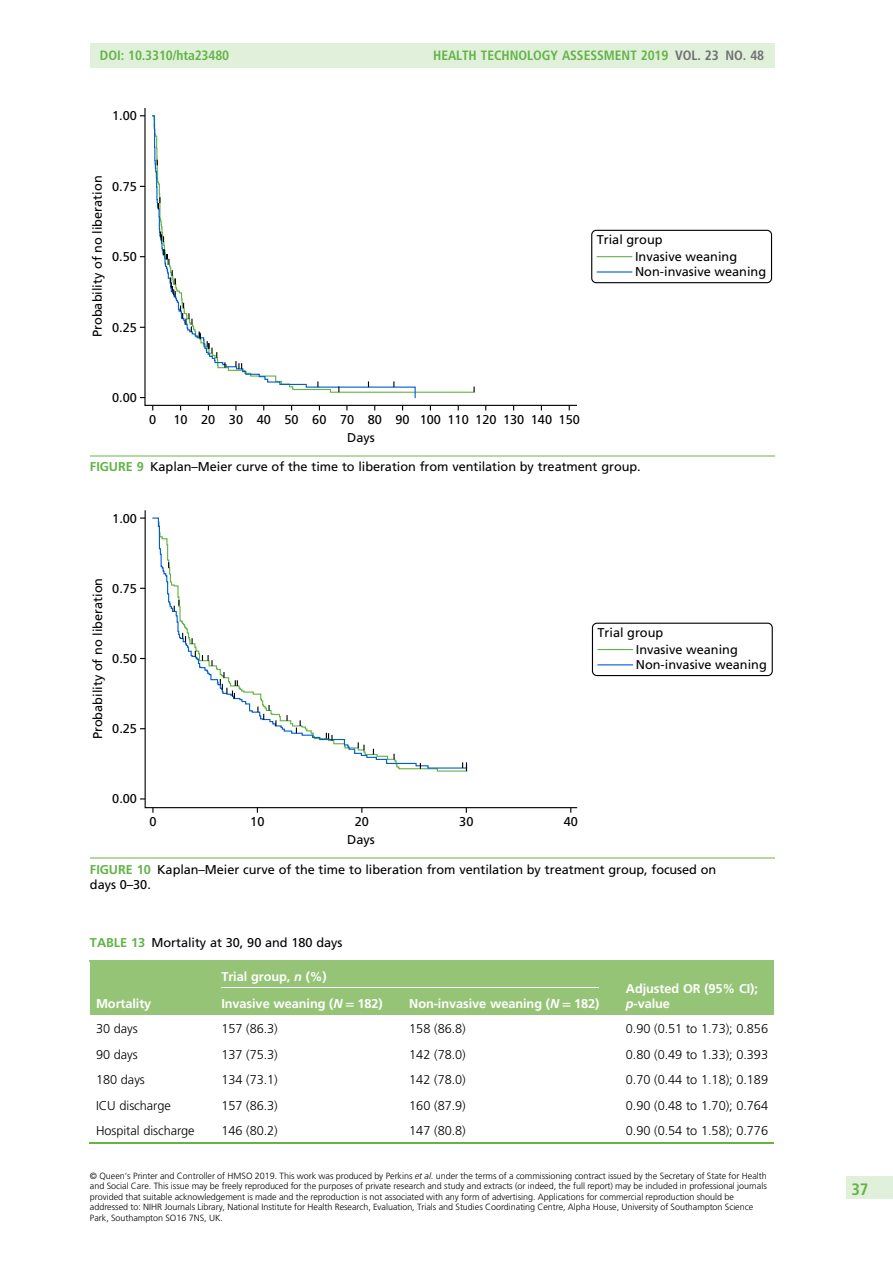
<style>
.page{position:relative;width:893px;height:1263px;background:#fff}
.page>*{position:absolute;margin:0;border:0;box-sizing:border-box;transform-origin:0 0}
.t1{font:16.5px "Adv TT24 c 3 cae 3.B";color:#62b447}
.t2{font:13.5px "Adv TT24 c 3 cae 3.B";color:#62b447}
.t3{font:12.75px "Adv T Tebabd 7 da";color:#000}
.t4{font:12.75px/15.3px "Frutiger";color:#000}
.t5{font:12.75px/15px "Adv TT118 e 7927";color:#000}
.t6{font:12.75px "Adv TT6 c 1 def 61.B";color:#fff}
.t7{font:9px/10.5px "Adv T Tebabd 7 da";color:#000}
.s1{color:#6e6f71}
.s2{font-family:"Adv TT6 c 1 def 61.B";color:#62b447}
.s3{font-style:inherit}
.s4{font-family:"Adv TT1 a 8 a 9 c 4 a.BI"}
.s5{font-family:"Adv TT8 b 40 f 9 c 2.B"}
.s6{font-family:"Adv TT49 bbc 31 f.I"}
</style>
<div class="page">
<hr style="left:90px;top:455px;width:684px;height:1px;background:#b4daa1">
<svg style="left:144px;top:108px;width:433px;height:298px"></svg>
<hr style="left:597px;top:256px;width:35px;height:1px;background:#63b443">
<hr style="left:597px;top:271px;width:35px;height:2px;background:#005dd3">
<div style="left:591px;top:230px;width:181px;height:53px;border:1px solid #000;border-radius:4px"></div>
<hr style="left:90px;top:857px;width:684px;height:2px;background:#b4daa1">
<svg style="left:144px;top:510px;width:434px;height:299px"></svg>
<hr style="left:598px;top:649px;width:34px;height:1px;background:#63b443">
<hr style="left:598px;top:664px;width:34px;height:1px;background:#005dd3">
<div style="left:592px;top:623px;width:181px;height:53px;border:1px solid #000;border-radius:4px"></div>
<svg style="left:152px;top:517px;width:316px;height:252px"></svg>
<svg style="left:174px;top:600px;width:6px;height:11px"></svg>
<svg style="left:182px;top:633px;width:4px;height:9px"></svg>
<svg style="left:202px;top:655px;width:11px;height:11px"></svg>
<svg style="left:220px;top:672px;width:18px;height:26px"></svg>
<svg style="left:286px;top:715px;width:2px;height:6px"></svg>
<svg style="left:257px;top:705px;width:19px;height:21px"></svg>
<svg style="left:296px;top:720px;width:5px;height:13px"></svg>
<svg style="left:326px;top:733px;width:7px;height:8px"></svg>
<svg style="left:358px;top:742px;width:7px;height:8px"></svg>
<svg style="left:462px;top:762px;width:5px;height:9px"></svg>
<div style="left:90px;top:961px;width:131px;height:54px;background:#95c476"></div>
<div style="left:195px;top:961px;width:431px;height:27px;background:#95c476"></div>
<div style="left:599px;top:961px;width:175px;height:54px;background:#95c476"></div>
<div style="left:195px;top:988px;width:214px;height:27px;background:#95c476"></div>
<div style="left:383px;top:988px;width:243px;height:27px;background:#95c476"></div>
<hr style="left:90px;top:960px;width:684px;height:1px;background:#95c476">
<hr style="left:90px;top:1142px;width:684px;height:1px;background:#62b447">
<hr style="left:221px;top:987px;width:378px;height:1px;background:#fff">
<div style="left:90px;top:44px;width:684px;height:24px;background:#e1f0da"></div>
<div style="left:846px;top:1176px;width:47px;height:23px;background:#e1f0da"></div>
<h2 class="t2" style="left:100px;top:51px;width:131px">DOI: 10.3310/hta23480</h2>
<h2 class="t2" style="left:433px;top:51px;width:332px">HEALTH TECHNOLOGY ASSESSMENT 2019 <span class="s1">VOL. 23 NO. 48</span></h2>
<h3 class="t4" style="left:112px;top:109px;width:26px">1.00</h3>
<h3 class="t4" style="left:91px;top:337px;width:163px;rotate:-90deg">Probability of no liberation</h3>
<h3 class="t4" style="left:112px;top:180px;width:26px">0.75</h3>
<h3 class="t4" style="left:112px;top:250px;width:26px">0.50</h3>
<h3 class="t4" style="left:112px;top:321px;width:26px">0.25</h3>
<h3 class="t4" style="left:597px;top:233px;width:67px">Trial group</h3>
<h3 class="t4" style="left:635px;top:250px;width:133px">Invasive weaning<br>Non-invasive weaning</h3>
<h3 class="t4" style="left:112px;top:391px;width:26px">0.00</h3>
<h3 class="t4" style="left:149px;top:413px;width:9px">0</h3>
<h3 class="t4" style="left:347px;top:411px;width:234px;line-height:18px;text-indent:-174px">10 20 30 40 50 60 70 80 90 100 110 120 130 140 150<br>Days</h3>
<h3 class="t5" style="left:90px;top:460px;width:552px"><span class="s2">FIGURE 9</span> Kaplan<span class="s3">–</span>Meier curve of the time to liberation from ventilation by treatment group.</h3>
<h3 class="t4" style="left:112px;top:511px;width:26px">1.00</h3>
<h3 class="t4" style="left:91px;top:739px;width:163px;rotate:-90deg">Probability of no liberation</h3>
<h3 class="t4" style="left:112px;top:582px;width:26px">0.75</h3>
<h3 class="t4" style="left:112px;top:652px;width:26px">0.50</h3>
<h3 class="t4" style="left:112px;top:722px;width:26px">0.25</h3>
<h3 class="t4" style="left:597px;top:626px;width:67px">Trial group</h3>
<h3 class="t4" style="left:636px;top:643px;width:133px">Invasive weaning<br>Non-invasive weaning</h3>
<h3 class="t4" style="left:112px;top:792px;width:26px">0.00</h3>
<h3 class="t4" style="left:149px;top:815px;width:9px">0</h3>
<h3 class="t4" style="left:250px;top:815px;width:16px">10</h3>
<h3 class="t4" style="left:355px;top:815px;width:16px">20</h3>
<h3 class="t4" style="left:459px;top:815px;width:16px">30</h3>
<h3 class="t4" style="left:564px;top:815px;width:16px">40</h3>
<h3 class="t4" style="left:347px;top:833px;width:29px">Days</h3>
<h3 class="t5" style="left:90px;top:863px;width:628px"><span class="s2">FIGURE 10</span> Kaplan<span class="s3">–</span>Meier curve of the time to liberation from ventilation by treatment group, focused on days 0<span class="s3">–</span>30.</h3>
<h3 class="t5" style="left:90px;top:936px;width:254px"><span class="s2">TABLE 13</span> Mortality at 30, 90 and 180 days</h3>
<h3 class="t6" style="left:221px;top:971px;width:107px">Trial group, <span class="s4">n</span> (%)</h3>
<h3 class="t6" style="left:626px;top:983px;width:133px">Adjusted OR (95% CI);</h3>
<h3 class="t6" style="left:96px;top:998px;width:57px">Mortality</h3>
<h3 class="t6" style="left:221px;top:998px;width:163px">Invasive weaning (<span class="s4">N</span> <span class="s5">=</span> 182)</h3>
<h3 class="t6" style="left:409px;top:998px;width:191px">Non-invasive weaning (<span class="s4">N</span> <span class="s5">=</span> 182)</h3>
<h3 class="t6" style="left:626px;top:998px;width:46px"><span class="s4">p</span>-value</h3>
<h3 class="t3" style="left:96px;top:1024px;width:43px">30 days</h3>
<h3 class="t3" style="left:221px;top:1024px;width:58px">157 (86.3)</h3>
<h3 class="t3" style="left:409px;top:1024px;width:58px">158 (86.8)</h3>
<h3 class="t3" style="left:626px;top:1024px;width:144px">0.90 (0.51 to 1.73); 0.856</h3>
<h3 class="t3" style="left:96px;top:1049px;width:43px">90 days</h3>
<h3 class="t3" style="left:221px;top:1049px;width:58px">137 (75.3)</h3>
<h3 class="t3" style="left:409px;top:1049px;width:58px">142 (78.0)</h3>
<h3 class="t3" style="left:626px;top:1049px;width:144px">0.80 (0.49 to 1.33); 0.393</h3>
<h3 class="t3" style="left:96px;top:1075px;width:50px">180 days</h3>
<h3 class="t3" style="left:221px;top:1075px;width:58px">134 (73.1)</h3>
<h3 class="t3" style="left:409px;top:1075px;width:58px">142 (78.0)</h3>
<h3 class="t3" style="left:626px;top:1075px;width:144px">0.70 (0.44 to 1.18); 0.189</h3>
<h3 class="t3" style="left:96px;top:1100px;width:76px">ICU discharge</h3>
<h3 class="t3" style="left:221px;top:1100px;width:58px">157 (86.3)</h3>
<h3 class="t3" style="left:409px;top:1100px;width:58px">160 (87.9)</h3>
<h3 class="t3" style="left:626px;top:1100px;width:144px">0.90 (0.48 to 1.70); 0.764</h3>
<h3 class="t3" style="left:96px;top:1126px;width:100px">Hospital discharge</h3>
<h3 class="t3" style="left:221px;top:1126px;width:58px">146 (80.2)</h3>
<h3 class="t3" style="left:409px;top:1126px;width:58px">147 (80.8)</h3>
<h3 class="t3" style="left:626px;top:1126px;width:144px">0.90 (0.54 to 1.58); 0.776</h3>
<p class="t7" style="left:90px;top:1171px;width:678px">© Queen<span class="s3">’</span>s Printer and Controller of HMSO 2019. This work was produced by Perkins <span class="s6">et al.</span> under the terms of a commissioning contract issued by the Secretary of State for Health and Social Care. This issue may be freely reproduced for the purposes of private research and study and extracts (or indeed, the full report) may be included in professional journals provided that suitable acknowledgement is made and the reproduction is not associated with any form of advertising. Applications for commercial reproduction should be addressed to: NIHR Journals Library, National Institute for Health Research, Evaluation, Trials and Studies Coordinating Centre, Alpha House, University of Southampton Science Park, Southampton SO16 7NS, UK.</p>
<h1 class="t1" style="left:851px;top:1183px;width:18px">37</h1>
</div>
